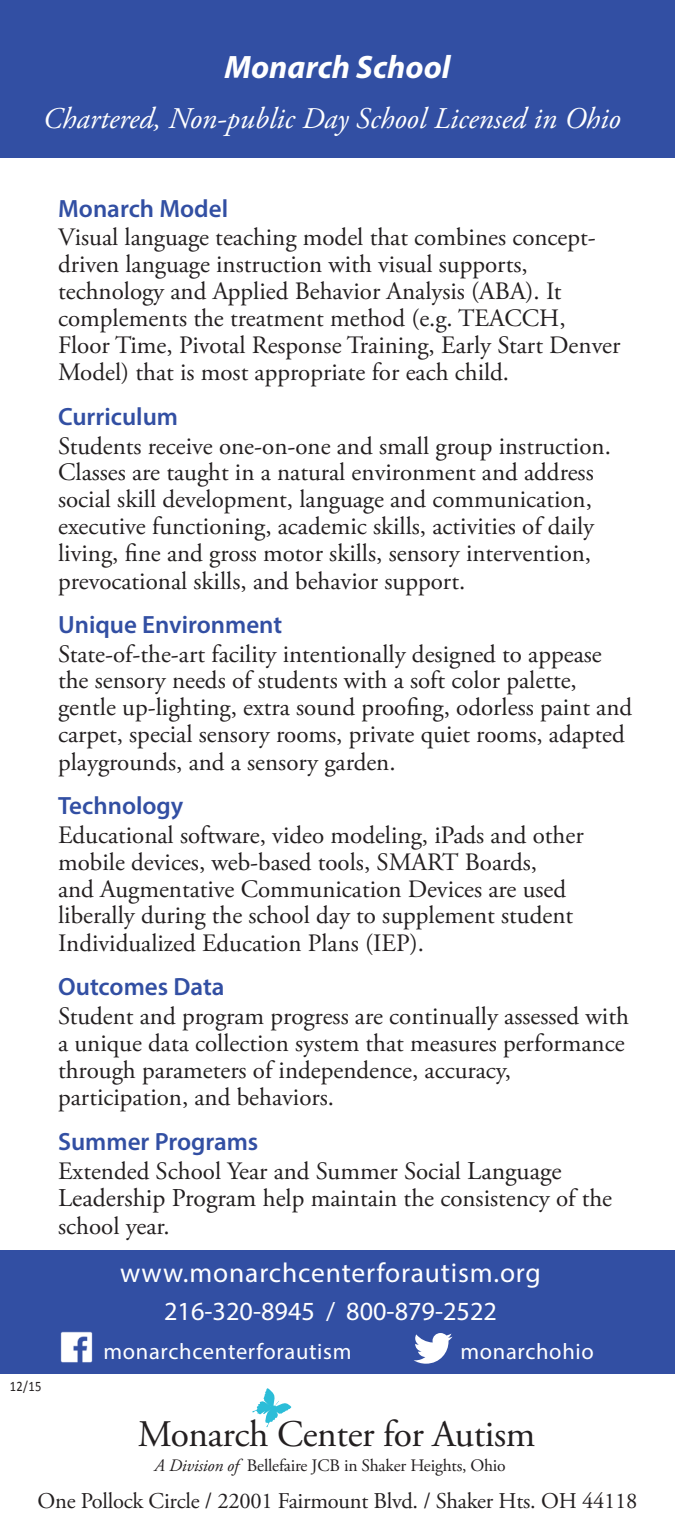
<style>
.page{position:relative;width:675px;height:1530px;background:#fff}
.page>*{position:absolute;margin:0;border:0;box-sizing:border-box;transform-origin:0 0}
.t1{font:37.5px "Adobe Garamond Pro";letter-spacing:-.01em;color:#231f20}
.t2{font:italic 700 32.5px "Myriad Pro";color:#fff}
.t3{font:italic 30px "Adobe Garamond Pro";color:#fff}
.Paragraph_Style_1{font:27.5px "Myriad Pro";letter-spacing:.03em;color:#fff}
.Paragraph_Style_1-2{font:26.25px "Myriad Pro";color:#fff}
.Paragraph_Style_1-3{font:25px/27px "Adobe Garamond Pro";color:#231f20}
.Paragraph_Style_1-4{font:600 25px "Myriad Pro";color:#324fa3}
.t4{font:22.5px "Adobe Garamond Pro";letter-spacing:-.01em;color:#231f20}
.Paragraph_Style_1-5{font:22.5px "Myriad Pro";letter-spacing:.03em;color:#fff}
.t5{font:17.5px "Adobe Garamond Pro";letter-spacing:-.01em;color:#231f20}
.t6{font:14.5px "Calibri";color:#231f20;scale:.86 1}
.s1{font-size:25.5px}
.s2{font-style:italic}
</style>
<div class="page">
<div style="left:0;top:0;width:675px;height:157px;background:#324fa3"></div>
<svg style="left:252px;top:1388px;width:39px;height:39px"></svg>
<div style="left:0;top:1250px;width:675px;height:124px;background:#324fa3"></div>
<img style="left:60px;top:1331px;width:33px;height:32px">
<svg style="left:414px;top:1333px;width:38px;height:31px"></svg>
<p class="t2" style="left:224px;top:46px;width:228px">Monarch School</p>
<p class="t3" style="left:43px;top:101px;width:579px">Chartered, Non-public Day School Licensed in Ohio</p>
<p class="Paragraph_Style_1-4" style="left:58px;top:192px;width:172px">Monarch Model</p>
<p class="Paragraph_Style_1-3" style="left:58px;top:225px;width:564px">Visual language teaching model that combines concept&shy;driven language instruction with visual supports, technology and Applied Behavior Analysis (ABA). It complements the treatment method (e.g. TEACCH, Floor Time, Pivotal Response Training, Early Start Denver Model) that is most appropriate for each child.</p>
<p class="Paragraph_Style_1-4" style="left:58px;top:401px;width:122px">Curriculum</p>
<p class="Paragraph_Style_1-3" style="left:58px;top:433px;width:554px">Students receive one-on-one and small group instruction.<br>Classes are taught in a natural environment and address social skill development, language and communication, executive functioning, academic skills, activities of daily living, fine and gross motor skills, sensory intervention, prevocational skills, and behavior support.</p>
<p class="Paragraph_Style_1-4" style="left:58px;top:609px;width:226px">Unique Environment</p>
<p class="Paragraph_Style_1-3" style="left:58px;top:641px;width:576px">State-of-the-art facility intentionally designed to appease the sensory needs of students with a soft color palette, gentle up-lighting, extra sound proofing, odorless paint and carpet, special sensory rooms, private quiet rooms, adapted playgrounds, and a sensory garden.</p>
<p class="Paragraph_Style_1-4" style="left:58px;top:790px;width:127px">Technology</p>
<p class="Paragraph_Style_1-3" style="left:58px;top:822px;width:527px">Educational software, video modeling, iPads and other mobile devices, web-based tools, SMART Boards,<br>and Augmentative Communication Devices are used liberally during the school day to supplement student Individualized Education Plans (IEP).</p>
<p class="Paragraph_Style_1-4" style="left:58px;top:971px;width:168px">Outcomes Data</p>
<p class="Paragraph_Style_1-3" style="left:58px;top:1003px;width:572px">Student and program progress are continually assessed with a unique data collection system that measures performance through parameters of independence, accuracy, participation, and behaviors.</p>
<p class="Paragraph_Style_1-4" style="left:58px;top:1125px;width:202px">Summer Programs</p>
<p class="Paragraph_Style_1-3" style="left:58px;top:1158px;width:556px">Extended School Year and Summer Social <span class="s1">Language<br>Leadership Program</span> help maintain the consistency of the school year.</p>
<p class="t6" style="left:10px;top:1377px;width:38px">12/15</p>
<p class="Paragraph_Style_1" style="left:120px;top:1256px;width:422px">www.monarchcenterforautism.org</p>
<p class="Paragraph_Style_1-2" style="left:164px;top:1295px;width:334px">216-320-8945 / 800-879-2522</p>
<p class="Paragraph_Style_1-5" style="left:104px;top:1338px;width:250px">monarchcenterforautism</p>
<p class="Paragraph_Style_1-5" style="left:460px;top:1338px;width:135px">monarchohio</p>
<p class="t1" style="left:138px;top:1411px;width:399px">Monarch Center for Autism</p>
<p class="t5" style="left:155px;top:1455px;width:353px"><span class="s2">A Division of</span> Bellefaire JCB in Shaker Heights, Ohio</p>
<p class="t4" style="left:38px;top:1487px;width:601px">One Pollock Circle / 22001 Fairmount Blvd. / Shaker Hts. OH 44118</p>
</div>
